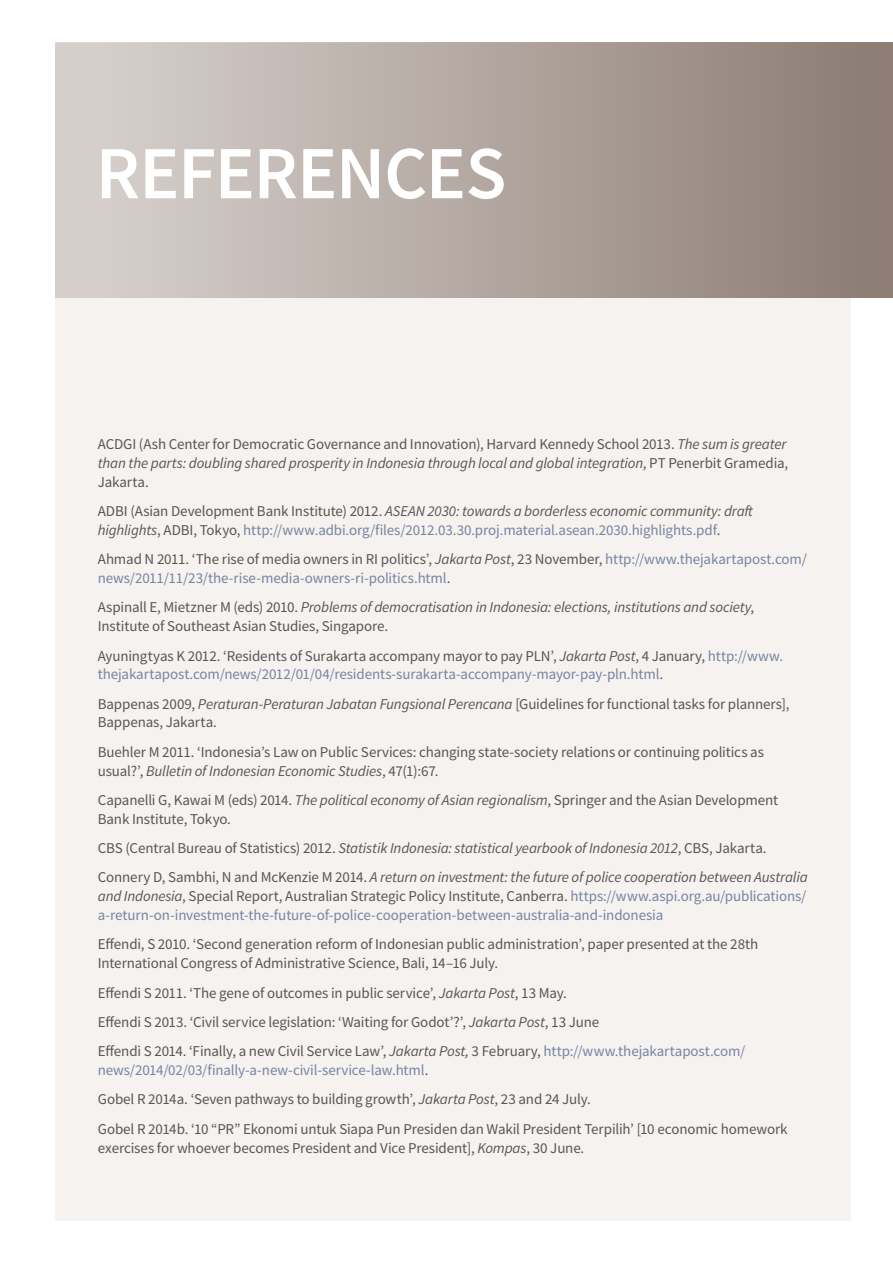
<style>
.page{position:relative;width:893px;height:1263px;background:#fff}
.page>*{position:absolute;margin:0;border:0;box-sizing:border-box;transform-origin:0 0}
.H1_-_Chapter_Header{font:600 75px "Source Sans Pro";letter-spacing:-.02em;color:#fff}
.Text{font:15px/18.8px "Source Sans Pro";letter-spacing:-.01em;color:#575756}
.Text-2{font:15px/18.8px "Source Sans Pro";letter-spacing:-.01em;color:#7585a2}
.Text-3{font:italic 15px "Source Sans Pro";letter-spacing:-.01em;color:#575756}
.s1{font-style:italic}
.s2{color:#575756}
.s3{font-style:italic;color:#575756}
.s4{font-style:normal}
</style>
<div class="page">
<div style="left:55px;top:43px;width:795px;height:1177px;background:#f5f2f0"></div>
<div style="left:55px;top:43px;width:838px;height:255px;background:linear-gradient(to right,#dad3cf,#8c7c73)"></div>
<p class="H1_-_Chapter_Header" style="left:96px;top:124px;width:412px">REFERENCES</p>
<p class="Text" style="left:98px;top:435px;width:692px;text-align:justify">ACDGI (Ash Center for Democratic Governance and Innovation), Harvard Kennedy School 2013. <span class="s1">The sum is greater than the parts: doubling shared prosperity in Indonesia through local and global integration</span>, PT Penerbit Gramedia, Jakarta.</p>
<p class="Text-2" style="left:98px;top:502px;width:657px"><span class="s2">ADBI (Asian Development Bank Institute) 2012.</span> <span class="s3">ASEAN 2030: towards a borderless economic community: draft highlights</span><span class="s2">, ADBI, Tokyo,</span> http://www.adbi.org/files/2012.03.30.proj.material.asean.2030.highlights.pdf<span class="s2">.</span></p>
<p class="Text-2" style="left:98px;top:550px;width:711px"><span class="s2">Ahmad N 2011. ‘The rise of media owners in RI politics’,</span> <span class="s3">Jakarta Post</span><span class="s2">, 23 November,</span> http://www.thejakartapost.com/ news/2011/11/23/the-rise-media-owners-ri-politics.html<span class="s2">.</span></p>
<p class="Text" style="left:98px;top:598px;width:658px">Aspinall E, Mietzner M (eds) 2010. <span class="s1">Problems of democratisation in Indonesia: elections, institutions and society</span>,<br>Institute of Southeast Asian Studies, Singapore.</p>
<p class="Text-2" style="left:98px;top:646px;width:687px"><span class="s2">Ayuningtyas K 2012. ‘Residents of Surakarta accompany mayor to pay PLN’,</span> <span class="s3">Jakarta Post</span><span class="s2">, 4 January,</span> http://www. thejakartapost.com/news/2012/01/04/residents-surakarta-accompany-mayor-pay-pln.html<span class="s2">.</span></p>
<p class="Text" style="left:98px;top:694px;width:693px">Bappenas 2009, <span class="s1">Peraturan-Peraturan Jabatan Fungsional Perencana</span> [Guidelines for functional tasks for planners],<br>Bappenas, Jakarta.</p>
<p class="Text" style="left:98px;top:742px;width:668px">Buehler M 2011. ‘Indonesia’s Law on Public Services: changing state-society relations or continuing politics as usual?’, <span class="s1">Bulletin of Indonesian Economic Studies</span>, 47(1):67.</p>
<p class="Text" style="left:98px;top:790px;width:682px">Capanelli G, Kawai M (eds) 2014. <span class="s1">The political economy of Asian regionalism</span>, Springer and the Asian Development<br>Bank Institute, Tokyo.</p>
<p class="Text-3" style="left:98px;top:838px;width:670px"><span class="s4">CBS (Central Bureau of Statistics) 2012.</span> Statistik Indonesia: statistical yearbook of Indonesia 2012<span class="s4">, CBS, Jakarta.</span></p>
<p class="Text-2" style="left:98px;top:868px;width:711px;text-align:justify"><span class="s2">Connery D, Sambhi, N and McKenzie M 2014.</span> <span class="s3">A return on investment: the future of police cooperation between Australia and Indonesia</span><span class="s2">, Special Report, Australian Strategic Policy Institute, Canberra.</span> https://www.aspi.org.au/publications/ a-return-on-investment-the-future-of-police-cooperation-between-australia-and-indonesia</p>
<p class="Text" style="left:98px;top:935px;width:662px">Effendi, S 2010. ‘Second generation reform of Indonesian public administration’, paper presented at the 28th<br>International Congress of Administrative Science, Bali, 14–16 July.</p>
<p class="Text" style="left:98px;top:983px;width:471px">Effendi S 2011. ‘The gene of outcomes in public service’, <span class="s1">Jakarta Post</span>, 13 May.</p>
<p class="Text" style="left:98px;top:1012px;width:503px">Effendi S 2013. ‘Civil service legislation: ‘Waiting for Godot’?’, <span class="s1">Jakarta Post</span>, 13 June</p>
<p class="Text-2" style="left:98px;top:1042px;width:649px"><span class="s2">Effendi S 2014. ‘Finally, a new Civil Service Law’,</span> <span class="s3">Jakarta Post,</span> <span class="s2">3 February,</span> http://www.thejakartapost.com/ news/2014/02/03/finally-a-new-civil-service-law.html<span class="s2">.</span></p>
<p class="Text" style="left:98px;top:1090px;width:495px">Gobel R 2014a. ‘Seven pathways to building growth’, <span class="s1">Jakarta Post</span>, 23 and 24 July.</p>
<p class="Text" style="left:98px;top:1119px;width:691px">Gobel R 2014b. ‘10 “PR” Ekonomi untuk Siapa Pun Presiden dan Wakil President Terpilih’ [10 economic homework exercises for whoever becomes President and Vice President], <span class="s1">Kompas</span>, 30 June.</p>
</div>
